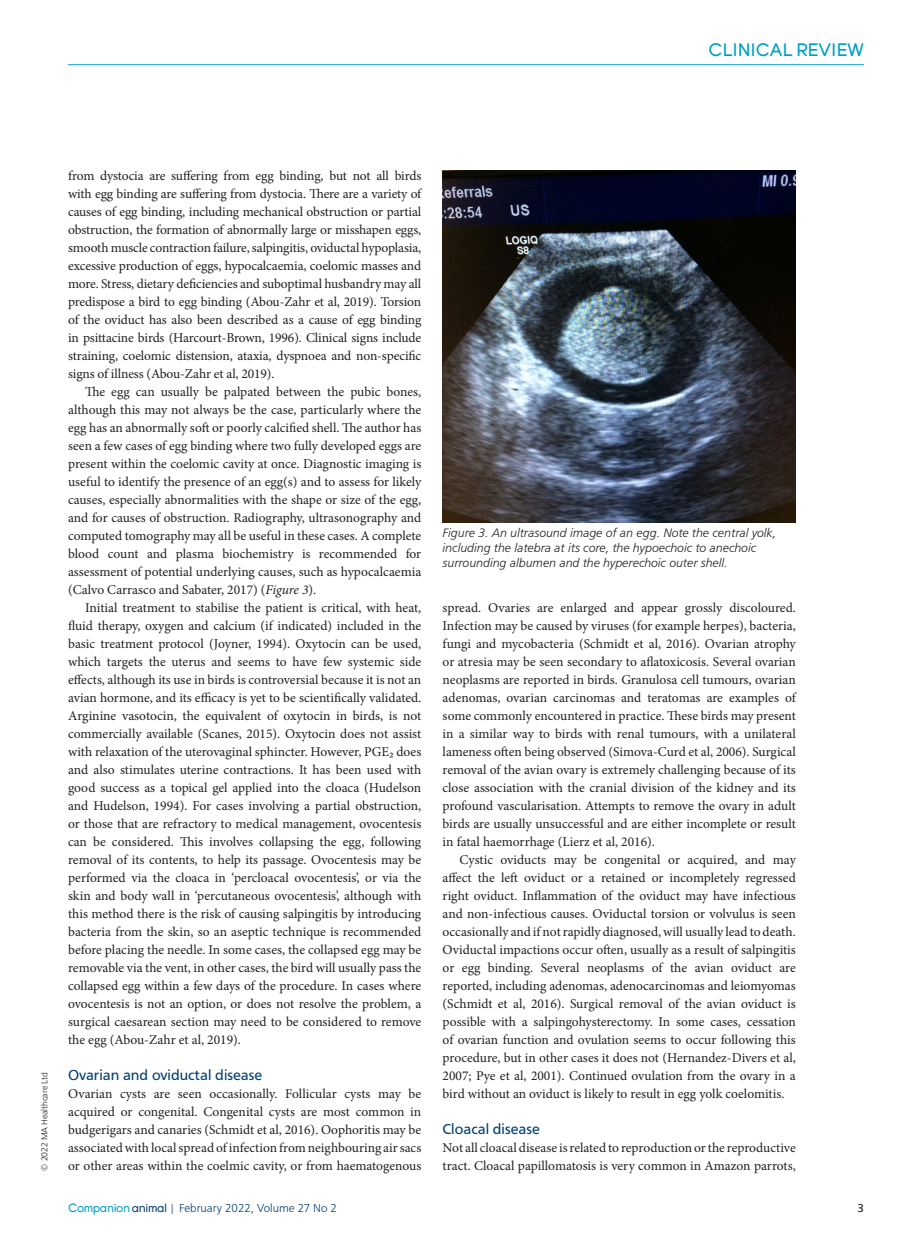
<style>
.page{position:relative;width:915px;height:1242px;background:#fff}
.page>*{position:absolute;margin:0;border:0;box-sizing:border-box;transform-origin:0 0}
.t1{font:18px "Young";color:#00a0c4}
.head_B{font:15px "Frutus T";color:#044072}
.body_text{font:13.5px/18px "Minion Pro";color:#231f20;text-align:justify}
.body_no_indent{font:13.5px/18px "Minion Pro";letter-spacing:-.005em;color:#231f20;text-align:justify}
.t2{font:italic 300 12.75px/15.3px "Frutus T";color:#231f20}
.t3{font:300 12px "Frutus T";color:#044072}
.t4{font:12px "Frutus T";color:#231f20}
.t5{font:300 9px "Frutus T";letter-spacing:-.01em;color:#231f20}
.s1{font-style:italic}
.s2{font-family:"Young";font-weight:400;color:#00a0c4}
.s3{font-family:"Young";font-weight:400}
.s4{font-weight:400;color:#7185aa}
</style>
<div class="page">
<hr style="left:68px;top:64px;width:795px;height:1px;background:#00a0c4">
<img style="left:442px;top:170px;width:353px;height:352px">
<h1 class="t1" style="left:708px;top:40px;width:157px">Clinical review</h1>
<p class="t5" style="left:39px;top:1170px;width:100px;rotate:-90deg">© 2022 MA Healthcare Ltd</p>
<p class="body_no_indent" style="left:68px;top:167px;width:354px">from dystocia are suffering from egg binding, but not all birds with egg binding are suffering from dystocia. There are a variety of causes of egg binding, including mechanical obstruction or partial obstruction, the formation of abnormally large or misshapen eggs, smooth muscle contraction failure, salpingitis, oviductal hypoplasia, excessive production of eggs, hypocalcaemia, coelomic masses and more. Stress, dietary deficiencies and suboptimal husbandry may all predispose a bird to egg binding (Abou-Zahr et al, 2019). Torsion of the oviduct has also been described as a cause of egg binding in psittacine birds (Harcourt-Brown, 1996). Clinical signs include straining, coelomic distension, ataxia, dyspnoea and non-specific signs of illness (Abou-Zahr et al, 2019).</p>
<p class="body_text" style="left:68px;top:383px;width:354px;text-indent:17px">The egg can usually be palpated between the pubic bones, although this may not always be the case, particularly where the egg has an abnormally soft or poorly calcified shell. The author has seen a few cases of egg binding where two fully developed eggs are present within the coelomic cavity at once. Diagnostic imaging is useful to identify the presence of an egg(s) and to assess for likely causes, especially abnormalities with the shape or size of the egg, and for causes of obstruction. Radiography, ultrasonography and computed tomography may all be useful in these cases. A complete blood count and plasma biochemistry is recommended for assessment of potential underlying causes, such as hypocalcaemia (Calvo Carrasco and Sabater, 2017) (<span class="s1">Figure 3</span>).</p>
<p class="body_text" style="left:68px;top:599px;width:354px;text-indent:17px">Initial treatment to stabilise the patient is critical, with heat, fluid therapy, oxygen and calcium (if indicated) included in the basic treatment protocol (Joyner, 1994). Oxytocin can be used, which targets the uterus and seems to have few systemic side effects, although its use in birds is controversial because it is not an avian hormone, and its efficacy is yet to be scientifically validated.<br>Arginine vasotocin, the equivalent of oxytocin in birds, is not commercially available (Scanes, 2015). Oxytocin does not assist with relaxation of the uterovaginal sphincter. However, PGE₂ does and also stimulates uterine contractions. It has been used with good success as a topical gel applied into the cloaca (Hudelson and Hudelson, 1994). For cases involving a partial obstruction, or those that are refractory to medical management, ovocentesis can be considered. This involves collapsing the egg, following removal of its contents, to help its passage. Ovocentesis may be performed via the cloaca in ‘percloacal ovocentesis’, or via the skin and body wall in ‘percutaneous ovocentesis’, although with this method there is the risk of causing salpingitis by introducing bacteria from the skin, so an aseptic technique is recommended before placing the needle. In some cases, the collapsed egg may be removable via the vent, in other cases, the bird will usually pass the collapsed egg within a few days of the procedure. In cases where ovocentesis is not an option, or does not resolve the problem, a surgical caesarean section may need to be considered to remove the egg (Abou-Zahr et al, 2019).</p>
<p class="head_B" style="left:68px;top:1066px;width:196px">Ovarian and oviductal disease</p>
<p class="body_no_indent" style="left:68px;top:1085px;width:354px">Ovarian cysts are seen occasionally. Follicular cysts may be acquired or congenital. Congenital cysts are most common in budgerigars and canaries (Schmidt et al, 2016). Oophoritis may be associated with local spread of infection from neighbouring air sacs or other areas within the coelmic cavity, or from haematogenous</p>
<p class="t2" style="left:442px;top:524px;width:335px">Figure 3. An ultrasound image of an egg. Note the central yolk, including the latebra at its core, the hypoechoic to anechoic surrounding albumen and the hyperechoic outer shell.</p>
<p class="body_no_indent" style="left:442px;top:599px;width:354px">spread. Ovaries are enlarged and appear grossly discoloured.<br>Infection may be caused by viruses (for example herpes), bacteria, fungi and mycobacteria (Schmidt et al, 2016). Ovarian atrophy or atresia may be seen secondary to aflatoxicosis. Several ovarian neoplasms are reported in birds. Granulosa cell tumours, ovarian adenomas, ovarian carcinomas and teratomas are examples of some commonly encountered in practice. These birds may present in a similar way to birds with renal tumours, with a unilateral lameness often being observed (Simova-Curd et al, 2006). Surgical removal of the avian ovary is extremely challenging because of its close association with the cranial division of the kidney and its profound vascularisation. Attempts to remove the ovary in adult birds are usually unsuccessful and are either incomplete or result in fatal haemorrhage (Lierz et al, 2016).</p>
<p class="body_text" style="left:442px;top:851px;width:354px;text-indent:17px">Cystic oviducts may be congenital or acquired, and may affect the left oviduct or a retained or incompletely regressed right oviduct. Inflammation of the oviduct may have infectious and non-infectious causes. Oviductal torsion or volvulus is seen occasionally and if not rapidly diagnosed, will usually lead to death.<br>Oviductal impactions occur often, usually as a result of salpingitis or egg binding. Several neoplasms of the avian oviduct are reported, including adenomas, adenocarcinomas and leiomyomas (Schmidt et al, 2016). Surgical removal of the avian oviduct is possible with a salpingohysterectomy. In some cases, cessation of ovarian function and ovulation seems to occur following this procedure, but in other cases it does not (Hernandez-Divers et al, 2007; Pye et al, 2001). Continued ovulation from the ovary in a bird without an oviduct is likely to result in egg yolk coelomitis.</p>
<p class="head_B" style="left:442px;top:1120px;width:99px">Cloacal disease</p>
<p class="body_no_indent" style="left:442px;top:1139px;width:354px">Not all cloacal disease is related to reproduction or the reproductive tract. Cloacal papillomatosis is very common in Amazon parrots,</p>
<p class="t3" style="left:68px;top:1200px;width:270px"><span class="s2">Companion</span> <span class="s3">animal</span> <span class="s4">|</span> February 2022, Volume 27 No 2</p>
<p class="t4" style="left:857px;top:1200px;width:8px">3</p>
</div>
